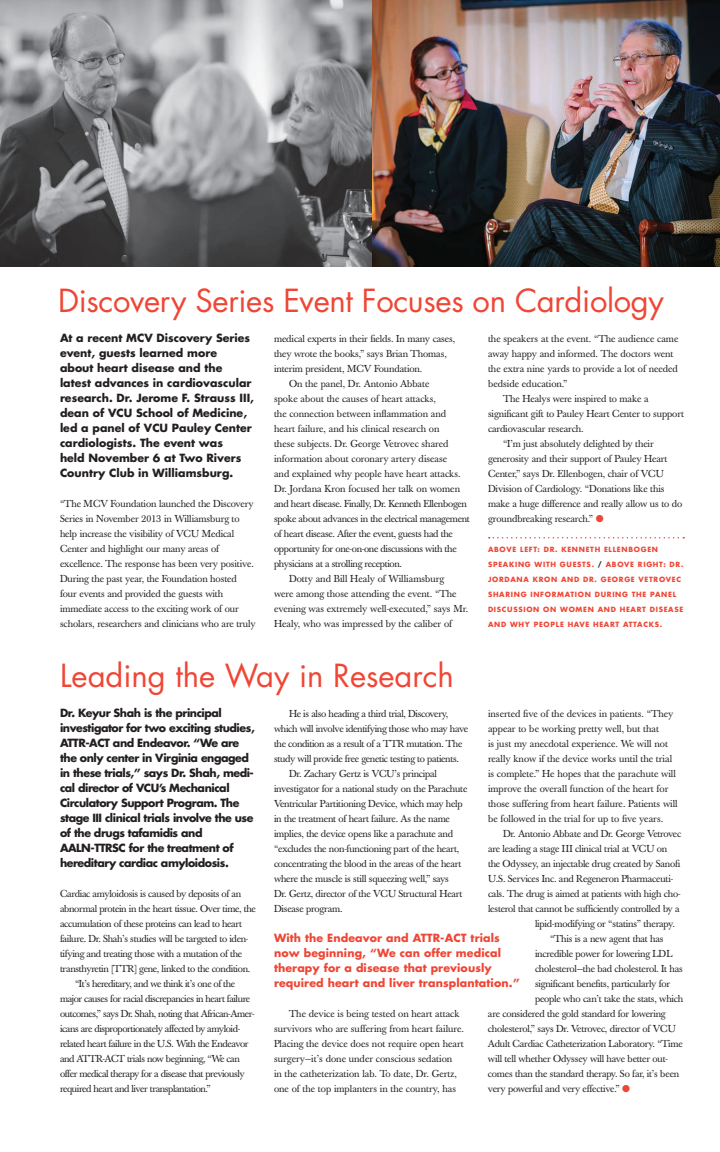
<style>
.page{position:relative;width:720px;height:1152px;background:#fff}
.page>*{position:absolute;margin:0;border:0;box-sizing:border-box;transform-origin:0 0}
.t1{font:31px "Futura";letter-spacing:-.01em;color:#ef4635}
.t2{font:700 11px/15px "Futura";letter-spacing:-.04em;color:#231f20}
.t3{font:700 11px/15px "Futura";color:#231f20}
.t4{font:700 11px/15px "Futura";letter-spacing:.01em;color:#ef4635}
.t5{font:10px/15px "Baskerville";letter-spacing:-.02em;color:#231f20}
.t6{font:10px/15px "Baskerville";color:#231f20}
.t7{font:10px "Baskerville";letter-spacing:-.04em;color:#231f20}
.t8{font:700 7px/15px "Futura";letter-spacing:.1em;color:#ef4635}
.s1{color:#ef4635}
.s2{color:#231f20}
</style>
<div class="page">
<svg style="left:489px;top:537px;width:195px;height:1px"></svg>
<img style="left:0;top:0;width:720px;height:267px">
<h1 class="t1" style="left:58px;top:281px;width:608px">Discovery Series Event Focuses on Cardiology</h1>
<p class="t3" style="left:60px;top:330px;width:196px">At a recent MCV Discovery Series event, guests learned more<br>about heart disease and the latest advances in cardiovascular research. Dr. Jerome F. Strauss III, dean of VCU School of Medicine, led a panel of VCU Pauley Center cardiologists. The event was<br>held November 6 at Two Rivers<br>Country Club in Williamsburg.</p>
<p class="t5" style="left:60px;top:496px;width:197px">“The MCV Foundation launched the Discovery Series in November 2013 in Williamsburg to help increase the visibility of VCU Medical Center and highlight our many areas of excellence. The response has been very positive.<br>During the past year, the Foundation hosted four events and provided the guests with immediate access to the exciting work of our scholars, researchers and clinicians who are truly</p>
<p class="t5" style="left:274px;top:331px;width:183px">medical experts in their fields. In many cases,</p>
<p class="t5" style="left:274px;top:346px;width:174px">they wrote the books,” says Brian Thomas,</p>
<p class="t5" style="left:274px;top:361px;width:150px">interim president, MCV Foundation.</p>
<p class="t6" style="left:289px;top:376px;width:142px">On the panel, Dr. Antonio Abbate</p>
<p class="t6" style="left:274px;top:391px;width:164px">spoke about the causes of heart attacks,</p>
<p class="t6" style="left:274px;top:406px;width:174px">the connection between inflammation and</p>
<p class="t6" style="left:274px;top:421px;width:167px">heart failure, and his clinical research on</p>
<p class="t6" style="left:274px;top:436px;width:176px">these subjects. Dr. George Vetrovec shared</p>
<p class="t6" style="left:274px;top:451px;width:175px">information about coronary artery disease</p>
<p class="t6" style="left:274px;top:466px;width:188px">and explained why people have heart attacks.</p>
<p class="t6" style="left:274px;top:481px;width:188px">Dr. Jordana Kron focused her talk on women</p>
<p class="t5" style="left:274px;top:496px;width:195px">and heart disease. Finally, Dr. Kenneth Ellenbogen</p>
<p class="t5" style="left:274px;top:511px;width:197px">spoke about advances in the electrical management</p>
<p class="t5" style="left:274px;top:526px;width:180px">of heart disease. After the event, guests had the</p>
<p class="t5" style="left:274px;top:541px;width:184px">opportunity for one-on-one discussions with the</p>
<p class="t5" style="left:274px;top:556px;width:130px">physicians at a strolling reception.</p>
<p class="t6" style="left:289px;top:571px;width:157px">Dotty and Bill Healy of Williamsburg</p>
<p class="t6" style="left:274px;top:586px;width:184px">were among those attending the event. “The</p>
<p class="t6" style="left:274px;top:601px;width:196px">evening was extremely well-executed,” says Mr.</p>
<p class="t6" style="left:274px;top:616px;width:180px">Healy, who was impressed by the caliber of</p>
<p class="t6" style="left:488px;top:331px;width:192px">the speakers at the event. “The audience came</p>
<p class="t6" style="left:488px;top:346px;width:187px">away happy and informed. The doctors went</p>
<p class="t6" style="left:488px;top:361px;width:192px">the extra nine yards to provide a lot of needed</p>
<p class="t6" style="left:488px;top:376px;width:81px">bedside education.”</p>
<p class="t5" style="left:503px;top:391px;width:147px">The Healys were inspired to make a</p>
<p class="t5" style="left:488px;top:406px;width:197px">significant gift to Pauley Heart Center to support</p>
<p class="t5" style="left:488px;top:421px;width:97px">cardiovascular research.</p>
<p class="t5" style="left:503px;top:436px;width:152px">“I’m just absolutely delighted by their</p>
<p class="t5" style="left:488px;top:451px;width:181px">generosity and their support of Pauley Heart</p>
<p class="t5" style="left:488px;top:466px;width:177px">Center,” says Dr. Ellenbogen, chair of VCU</p>
<p class="t5" style="left:488px;top:481px;width:178px">Division of Cardiology. “Donations like this</p>
<p class="t5" style="left:488px;top:496px;width:196px">make a huge difference and really allow us to do</p>
<p class="t5" style="left:488px;top:511px;width:117px">groundbreaking research.” <span class="s1">●</span></p>
<p class="t8" style="left:488px;top:542px;width:197px">ABOVE LEFT: DR. KENNETH ELLENBOGEN SPEAKING WITH GUESTS. <span class="s2">/</span> ABOVE RIGHT: DR.<br>JORDANA KRON AND DR. GEORGE VETROVEC SHARING INFORMATION DURING THE PANEL DISCUSSION ON WOMEN AND HEART DISEASE AND WHY PEOPLE HAVE HEART ATTACKS.</p>
<h1 class="t1" style="left:60px;top:656px;width:395px">Leading the Way in Research</h1>
<p class="t5" style="left:289px;top:706px;width:161px">He is also heading a third trial, Discovery,</p>
<p class="t5" style="left:274px;top:721px;width:196px">which will involve identifying those who may have</p>
<p class="t5" style="left:274px;top:736px;width:190px">the condition as a result of a TTR mutation. The</p>
<p class="t5" style="left:274px;top:751px;width:186px">study will provide free genetic testing to patients.</p>
<p class="t5" style="left:289px;top:766px;width:150px">Dr. Zachary Gertz is VCU’s principal</p>
<p class="t5" style="left:274px;top:781px;width:195px">investigator for a national study on the Parachute</p>
<p class="t5" style="left:274px;top:796px;width:190px">Ventricular Partitioning Device, which may help</p>
<p class="t5" style="left:274px;top:811px;width:178px">in the treatment of heart failure. As the name</p>
<p class="t5" style="left:274px;top:826px;width:181px">implies, the device opens like a parachute and</p>
<p class="t5" style="left:274px;top:841px;width:187px">“excludes the non-functioning part of the heart,</p>
<p class="t5" style="left:274px;top:856px;width:189px">concentrating the blood in the areas of the heart</p>
<p class="t5" style="left:274px;top:871px;width:176px">where the muscle is still squeezing well,” says</p>
<p class="t5" style="left:274px;top:886px;width:190px">Dr. Gertz, director of the VCU Structural Heart</p>
<p class="t5" style="left:274px;top:901px;width:70px">Disease program.</p>
<p class="t2" style="left:60px;top:705px;width:196px">Dr. Keyur Shah is the principal investigator for two exciting studies, ATTR-ACT and Endeavor. “We are the only center in Virginia engaged in these trials,” says Dr. Shah, medi&shy;cal director of VCU’s Mechanical Circulatory Support Program. The stage III clinical trials involve the use of the drugs tafamidis and AALN-TTRSC for the treatment of hereditary cardiac amyloidosis.</p>
<p class="t5" style="left:60px;top:886px;width:183px">Cardiac amyloidosis is caused by deposits of an</p>
<p class="t5" style="left:60px;top:901px;width:198px">abnormal protein in the heart tissue. Over time, the</p>
<p class="t5" style="left:60px;top:916px;width:183px">accumulation of these proteins can lead to heart</p>
<p class="t5" style="left:60px;top:931px;width:190px">failure. Dr. Shah’s studies will be targeted to iden-</p>
<p class="t5" style="left:60px;top:946px;width:184px">tifying and treating those with a mutation of the</p>
<p class="t5" style="left:60px;top:961px;width:192px">transthyretin [TTR] gene, linked to the condition.</p>
<p class="t7" style="left:75px;top:978px;width:162px">“It’s hereditary, and we think it’s one of the</p>
<p class="t7" style="left:60px;top:993px;width:192px">major causes for racial discrepancies in heart failure</p>
<p class="t7" style="left:60px;top:1008px;width:196px">outcomes,” says Dr. Shah, noting that African-Amer-</p>
<p class="t7" style="left:60px;top:1023px;width:182px">icans are disproportionately affected by amyloid-</p>
<p class="t7" style="left:60px;top:1038px;width:190px">related heart failure in the U.S. With the Endeavor</p>
<p class="t7" style="left:60px;top:1053px;width:181px">and ATTR-ACT trials now beginning, “We can</p>
<p class="t7" style="left:60px;top:1068px;width:186px">offer medical therapy for a disease that previously</p>
<p class="t7" style="left:60px;top:1083px;width:152px">required heart and liver transplantation.”</p>
<p class="t6" style="left:488px;top:706px;width:191px">inserted five of the devices in patients. “They appear to be working pretty well, but that<br>is just my anecdotal experience. We will not really know if the device works until the trial is complete.” He hopes that the parachute will improve the overall function of the heart for those suffering from heart failure. Patients will be followed in the trial for up to five years.</p>
<p class="t5" style="left:503px;top:826px;width:180px">Dr. Antonio Abbate and Dr. George Vetrovec</p>
<p class="t5" style="left:488px;top:841px;width:181px">are leading a stage III clinical trial at VCU on</p>
<p class="t5" style="left:488px;top:856px;width:194px">the Odyssey, an injectable drug created by Sanofi</p>
<p class="t5" style="left:488px;top:871px;width:187px">U.S. Services Inc. and Regeneron Pharmaceuti-</p>
<p class="t5" style="left:488px;top:886px;width:194px">cals. The drug is aimed at patients with high cho-</p>
<p class="t5" style="left:488px;top:901px;width:193px">lesterol that cannot be sufficiently controlled by a</p>
<p class="t5" style="left:535px;top:916px;width:141px">lipid-modifying or “statins” therapy.</p>
<p class="t5" style="left:550px;top:931px;width:115px">“This is a new agent that has</p>
<p class="t5" style="left:535px;top:946px;width:139px">incredible power for lowering LDL</p>
<p class="t5" style="left:535px;top:961px;width:149px">cholesterol—the bad cholesterol. It has</p>
<p class="t5" style="left:535px;top:976px;width:137px">significant benefits, particularly for</p>
<p class="t5" style="left:535px;top:991px;width:150px">people who can’t take the stats, which</p>
<p class="t5" style="left:488px;top:1006px;width:179px">are considered the gold standard for lowering</p>
<p class="t5" style="left:488px;top:1021px;width:189px">cholesterol,” says Dr. Vetrovec, director of VCU</p>
<p class="t5" style="left:488px;top:1036px;width:196px">Adult Cardiac Catheterization Laboratory. “Time</p>
<p class="t5" style="left:488px;top:1051px;width:181px">will tell whether Odyssey will have better out-</p>
<p class="t5" style="left:488px;top:1066px;width:193px">comes than the standard therapy. So far, it’s been</p>
<p class="t5" style="left:488px;top:1081px;width:144px">very powerful and very effective.” <span class="s1">●</span></p>
<p class="t4" style="left:274px;top:930px;width:247px">With the Endeavor and ATTR-ACT trials now beginning, “We can offer medical therapy for a disease that previously required heart and liver transplantation.”</p>
<p class="t6" style="left:274px;top:1006px;width:192px;text-indent:15px">The device is being tested on heart attack survivors who are suffering from heart failure.<br>Placing the device does not require open heart surgery—it’s done under conscious sedation<br>in the catheterization lab. To date, Dr. Gertz, one of the top implanters in the country, has</p>
</div>
